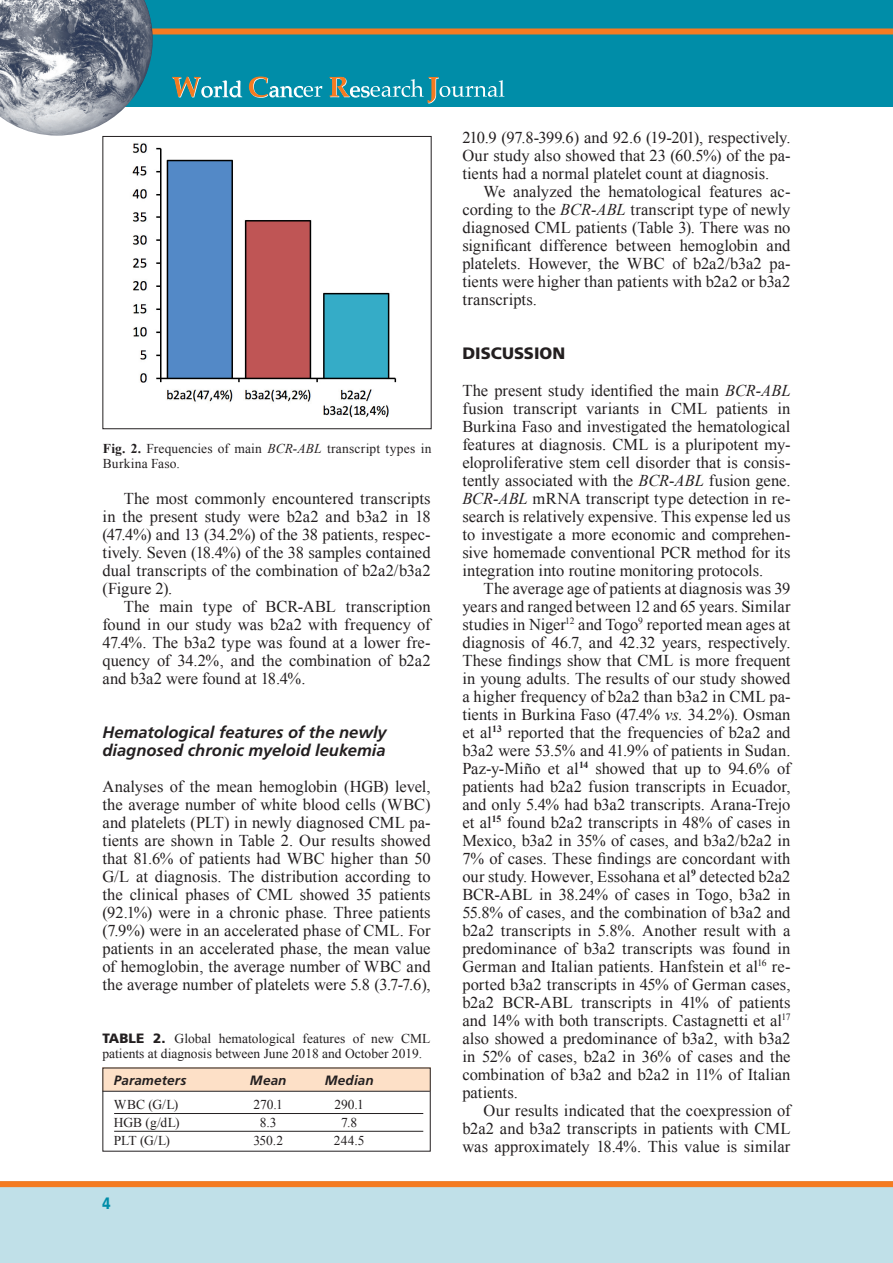
<style>
.page{position:relative;width:893px;height:1263px;background:#fff}
.page>*{position:absolute;margin:0;border:0;box-sizing:border-box;transform-origin:0 0}
.t1{font:16.5px/18px "Times New Roman";color:#231f20;text-align:justify}
.t2{font:italic 700 16.5px/18px "Frutiger";color:#231f20}
.t3{font:900 16.5px "Frutiger";letter-spacing:.005em;color:#231f20}
.t4{font:900 16.5px "Frutiger";color:#008da8;scale:.8 1}
.t5{font:13.5px/15px "Times New Roman";color:#231f20}
.t6{font:italic 700 13.5px "Frutiger";letter-spacing:.01em;color:#231f20}
.s1{font-weight:700}
.s2{font-style:italic}
.s3{font-family:"Frutiger";font-weight:900}
</style>
<div class="page">
<div style="left:0;top:0;width:893px;height:106px;background:#008da8"></div>
<div style="left:0;top:1181px;width:893px;height:82px;background:#c0e0e8"></div>
<div style="left:0;top:28px;width:893px;height:6px;background:#f47b21"></div>
<div style="left:0;top:1181px;width:893px;height:6px;background:#f47b21"></div>
<img style="left:0;top:0;width:153px;height:136px">
<svg style="left:172px;top:77px;width:70px;height:21px"></svg>
<svg style="left:249px;top:77px;width:73px;height:21px"></svg>
<svg style="left:330px;top:77px;width:174px;height:26px"></svg>
<img style="left:132px;top:143px;width:265px;height:275px">
<div style="left:102px;top:136px;width:330px;height:293px;border:1px solid #231f20"></div>
<div style="left:102px;top:1067px;width:329px;height:24px;background:#fde0c7"></div>
<hr style="left:102px;top:1091px;width:328px;height:1px;background:#231f20">
<hr style="left:114px;top:1113px;width:309px;height:1px;background:#231f20">
<hr style="left:114px;top:1131px;width:309px;height:1px;background:#231f20">
<p class="t5" style="left:103px;top:441px;width:330px"><span class="s1">Fig. 2.</span> Frequencies of main <span class="s2">BCR-ABL</span> transcript types in<br>Burkina Faso.</p>
<p class="t1" style="left:102px;top:489px;width:330px;text-indent:21px">The most commonly encountered transcripts in the present study were b2a2 and b3a2 in 18 (47.4%) and 13 (34.2%) of the 38 patients, respec&shy;tively. Seven (18.4%) of the 38 samples contained dual transcripts of the combination of b2a2/b3a2 (Figure 2).</p>
<p class="t1" style="left:102px;top:597px;width:330px;text-indent:21px">The main type of BCR-ABL transcription found in our study was b2a2 with frequency of 47.4%. The b3a2 type was found at a lower fre&shy;quency of 34.2%, and the combination of b2a2 and b3a2 were found at 18.4%.</p>
<p class="t2" style="left:102px;top:723px;width:286px">Hematological features of the newly diagnosed chronic myeloid leukemia</p>
<p class="t1" style="left:102px;top:777px;width:330px">Analyses of the mean hemoglobin (HGB) level, the average number of white blood cells (WBC) and platelets (PLT) in newly diagnosed CML pa&shy;tients are shown in Table 2. Our results showed that 81.6% of patients had WBC higher than 50<br>G/L at diagnosis. The distribution according to the clinical phases of CML showed 35 patients (92.1%) were in a chronic phase. Three patients (7.9%) were in an accelerated phase of CML. For patients in an accelerated phase, the mean value of hemoglobin, the average number of WBC and the average number of platelets were 5.8 (3.7-7.6),</p>
<p class="t5" style="left:102px;top:1030px;width:329px"><span class="s3">TABLE 2.</span> Global hematological features of new CML patients at diagnosis between June 2018 and October 2019.</p>
<p class="t6" style="left:114px;top:1072px;width:74px">Parameters</p>
<p class="t6" style="left:250px;top:1072px;width:38px">Mean</p>
<p class="t6" style="left:325px;top:1072px;width:50px">Median</p>
<p class="t5" style="left:114px;top:1096px;width:66px">WBC (G/L)</p>
<p class="t5" style="left:254px;top:1096px;width:31px">270.1</p>
<p class="t5" style="left:334px;top:1096px;width:31px">290.1</p>
<p class="t5" style="left:114px;top:1114px;width:67px">HGB (g/dL)</p>
<p class="t5" style="left:260px;top:1114px;width:18px">8.3</p>
<p class="t5" style="left:341px;top:1114px;width:17px">7.8</p>
<p class="t5" style="left:114px;top:1132px;width:58px">PLT (G/L)</p>
<p class="t5" style="left:253px;top:1132px;width:31px">350.2</p>
<p class="t5" style="left:334px;top:1132px;width:32px">244.5</p>
<p class="t4" style="left:102px;top:1193px;width:12px">4</p>
<p class="t1" style="left:462px;top:129px;width:330px">210.9 (97.8-399.6) and 92.6 (19-201), respectively.<br>Our study also showed that 23 (60.5%) of the pa&shy;tients had a normal platelet count at diagnosis.</p>
<p class="t1" style="left:462px;top:183px;width:330px;text-indent:21px">We analyzed the hematological features ac&shy;cording to the <span class="s2">BCR-ABL</span> transcript type of newly diagnosed CML patients (Table 3). There was no significant difference between hemoglobin and platelets. However, the WBC of b2a2/b3a2 pa&shy;tients were higher than patients with b2a2 or b3a2 transcripts.</p>
<p class="t3" style="left:462px;top:344px;width:105px">DISCUSSION</p>
<p class="t1" style="left:462px;top:381px;width:330px">The present study identified the main <span class="s2">BCR-ABL </span>fusion transcript variants in CML patients in Burkina Faso and investigated the hematological features at diagnosis. CML is a pluripotent my&shy;eloproliferative stem cell disorder that is consis&shy;tently associated with the <span class="s2">BCR-ABL</span> fusion gene.<br><span class="s2">BCR-ABL</span> mRNA transcript type detection in re&shy;search is relatively expensive. This expense led us to investigate a more economic and comprehen&shy;sive homemade conventional PCR method for its integration into routine monitoring protocols.</p>
<p class="t1" style="left:462px;top:579px;width:330px;text-indent:21px">The average age of patients at diagnosis was 39 years and ranged between 12 and 65 years. Similar studies in Niger<sup>12</sup> and Togo<sup>9</sup> reported mean ages at diagnosis of 46.7, and 42.32 years, respectively.<br>These findings show that CML is more frequent in young adults. The results of our study showed a higher frequency of b2a2 than b3a2 in CML pa&shy;tients in Burkina Faso (47.4% <span class="s2">vs.</span> 34.2%). Osman et al<sup>13</sup> reported that the frequencies of b2a2 and b3a2 were 53.5% and 41.9% of patients in Sudan.<br>Paz-y-Miño et al<sup>14</sup> showed that up to 94.6% of patients had b2a2 fusion transcripts in Ecuador, and only 5.4% had b3a2 transcripts. Arana-Trejo et al<sup>15</sup> found b2a2 transcripts in 48% of cases in Mexico, b3a2 in 35% of cases, and b3a2/b2a2 in 7% of cases. These findings are concordant with our study. However, Essohana et al<sup>9</sup> detected b2a2<br>BCR-ABL in 38.24% of cases in Togo, b3a2 in 55.8% of cases, and the combination of b3a2 and b2a2 transcripts in 5.8%. Another result with a predominance of b3a2 transcripts was found in German and Italian patients. Hanfstein et al<sup>16</sup> re&shy;ported b3a2 transcripts in 45% of German cases, b2a2 BCR-ABL transcripts in 41% of patients and 14% with both transcripts. Castagnetti et al<sup>17 </sup>also showed a predominance of b3a2, with b3a2 in 52% of cases, b2a2 in 36% of cases and the combination of b3a2 and b2a2 in 11% of Italian patients.</p>
<p class="t1" style="left:462px;top:1101px;width:330px;text-indent:21px">Our results indicated that the coexpression of b2a2 and b3a2 transcripts in patients with CML was approximately 18.4%. This value is similar</p>
</div>
